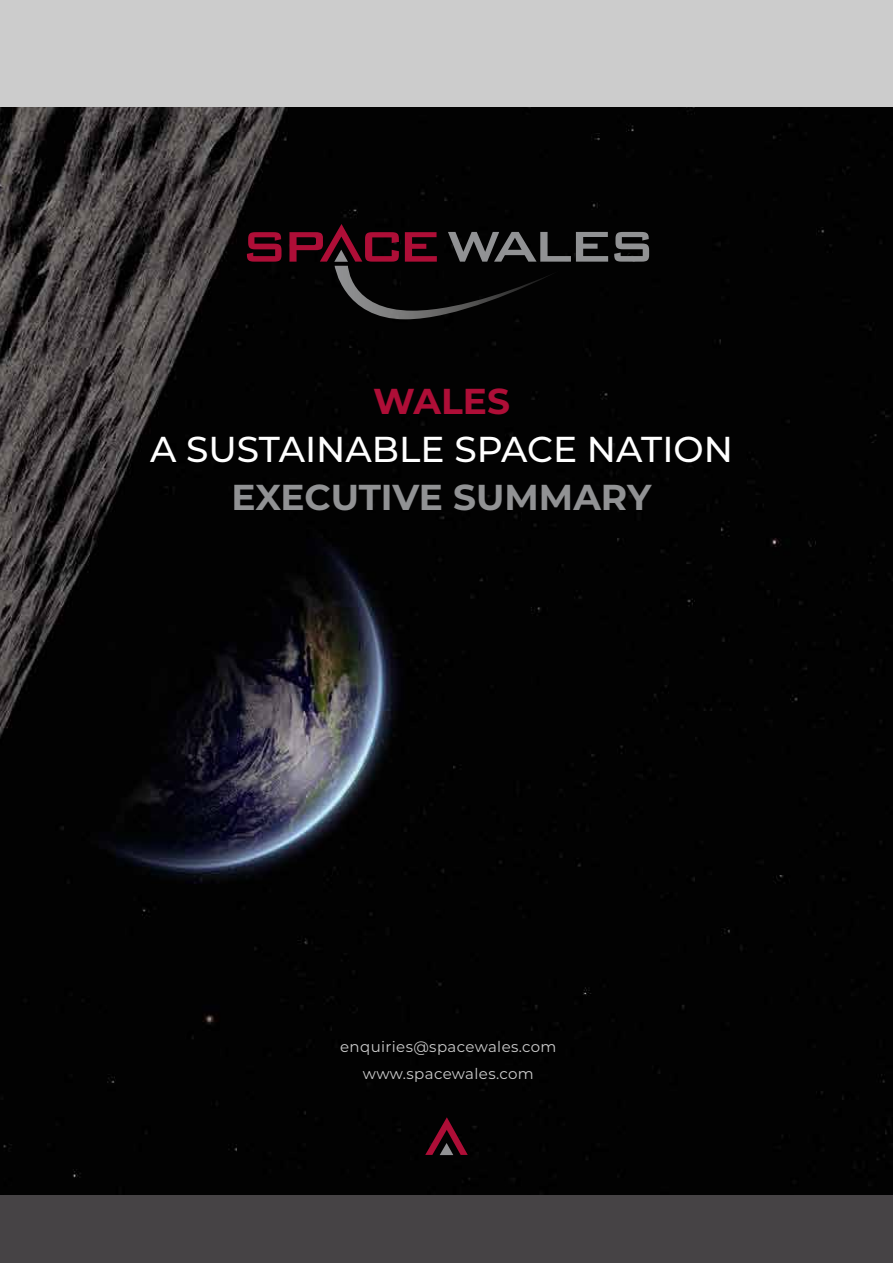
<style>
.page{position:relative;width:893px;height:1263px;background:#fff}
.page>*{position:absolute;margin:0;border:0;box-sizing:border-box;transform-origin:0 0}
.t1{font:500 36px "Montserrat";color:#fff}
.t2{font:700 36px "Montserrat";letter-spacing:-.005em;color:#919294}
.t3{font:700 36px "Montserrat";color:#ae0e37}
.t4{font:15px/27px "Montserrat";letter-spacing:.025em;color:#ccc;text-align:center}
</style>
<div class="page">
<img style="left:0;top:106px;width:893px;height:1089px">
<div style="left:0;top:0;width:893px;height:106px;background:#ccc"></div>
<div style="left:0;top:1195px;width:893px;height:68px;background:#464345"></div>
<svg style="left:247px;top:232px;width:34px;height:30px"></svg>
<svg style="left:614px;top:232px;width:35px;height:30px"></svg>
<svg style="left:289px;top:224px;width:319px;height:95px;background:#1d1316"></svg>
<svg style="left:425px;top:1117px;width:43px;height:38px;background:#370c17"></svg>
<h1 class="t3" style="left:373px;top:376px;width:138px">WALES</h1>
<h1 class="t1" style="left:150px;top:424px;width:584px">A SUSTAINABLE SPACE NATION</h1>
<h1 class="t2" style="left:232px;top:472px;width:421px">EXECUTIVE SUMMARY</h1>
<p class="t4" style="left:340px;top:1033px;width:218px">enquiries@spacewales.com www.spacewales.com</p>
</div>
